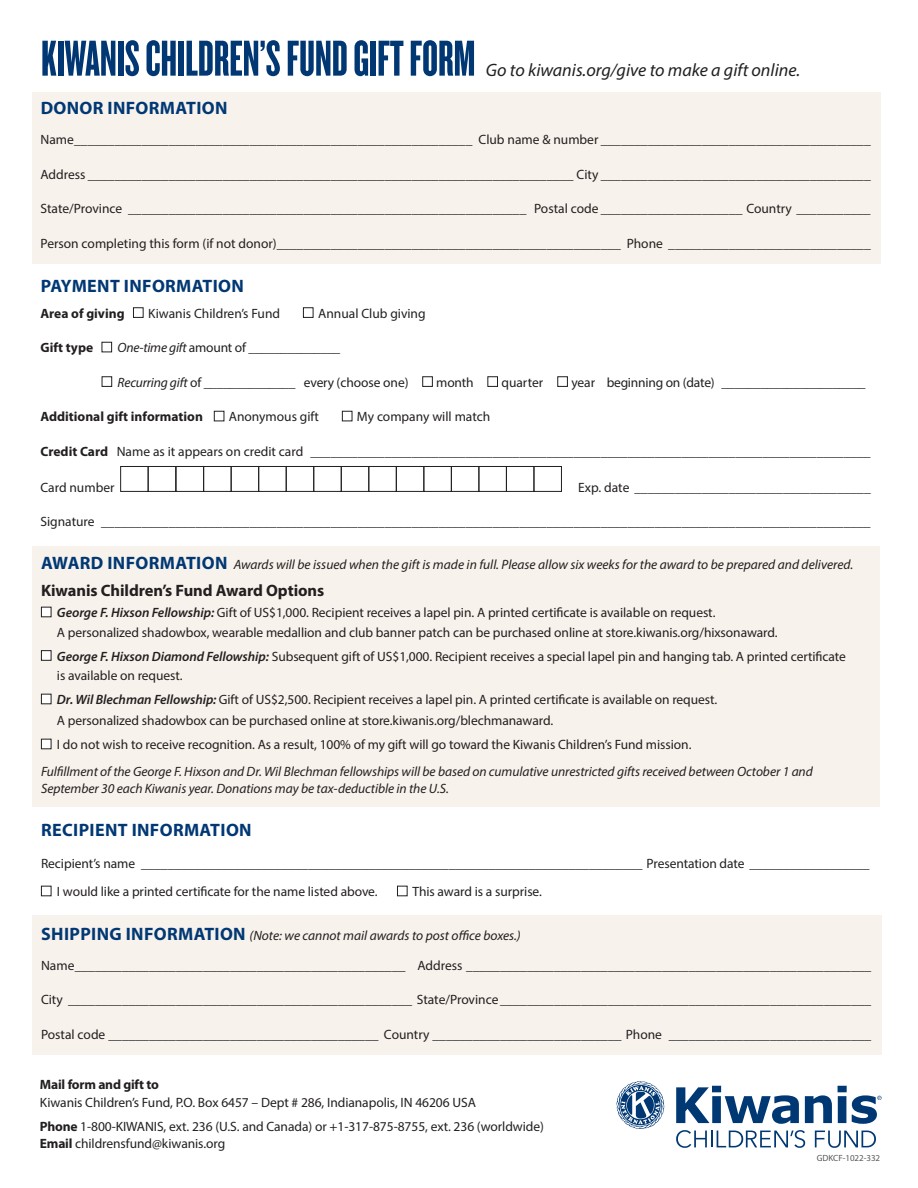
<style>
.page{position:relative;width:918px;height:1188px;background:#fff}
.page>*{position:absolute;margin:0;border:0;box-sizing:border-box;transform-origin:0 0}
.t1{font:52.5px "Knockout 67 Full Bantamwt";color:#013874}
.t2{font:700 18px "Myriad Pro";letter-spacing:.02em;color:#013874}
.t3{font:italic 18px "Myriad Pro";color:#231f20}
.t4{font:700 16.5px "Myriad Pro";letter-spacing:-.005em;color:#231f20}
.t5{font:13.5px/19.5px "Myriad Pro";letter-spacing:-.005em;color:#231f20}
.t6{font:italic 13.5px/27px "Myriad Pro";letter-spacing:-.005em;color:#231f20}
.t7{font:700 13.5px "Myriad Pro";color:#231f20}
.t8{font:9px "Myriad Pro";letter-spacing:-.005em;color:#57585a}
.s1{font-style:italic}
.s2{font-weight:700}
.s3{font-weight:700;font-style:normal;font-size:18px;color:#013874}
.s4{font-weight:600;font-style:italic}
.s5{font-style:normal}
</style>
<div class="page">
<div style="left:32px;top:93px;width:849px;height:171px;background:#f7f2eb"></div>
<div style="left:32px;top:546px;width:848px;height:261px;background:#f7f2eb"></div>
<div style="left:32px;top:916px;width:850px;height:139px;background:#f7f2eb"></div>
<div style="left:133px;top:307px;width:11px;height:11px;border:1px solid #231f20"></div>
<div style="left:303px;top:307px;width:10px;height:11px;border:1px solid #231f20"></div>
<div style="left:102px;top:342px;width:10px;height:10px;border:1px solid #231f20"></div>
<div style="left:102px;top:376px;width:10px;height:11px;border:1px solid #231f20"></div>
<div style="left:422px;top:376px;width:11px;height:11px;border:1px solid #231f20"></div>
<div style="left:487px;top:376px;width:11px;height:11px;border:1px solid #231f20"></div>
<div style="left:557px;top:376px;width:11px;height:11px;border:1px solid #231f20"></div>
<div style="left:214px;top:411px;width:10px;height:10px;border:1px solid #231f20"></div>
<div style="left:342px;top:411px;width:10px;height:10px;border:1px solid #231f20"></div>
<div style="left:120px;top:466px;width:28px;height:26px;border:1px solid #231f20"></div>
<div style="left:148px;top:466px;width:28px;height:26px;border:1px solid #231f20"></div>
<div style="left:176px;top:466px;width:28px;height:26px;border:1px solid #231f20"></div>
<div style="left:203px;top:466px;width:29px;height:26px;border:1px solid #231f20"></div>
<div style="left:231px;top:466px;width:28px;height:26px;border:1px solid #231f20"></div>
<div style="left:258px;top:466px;width:29px;height:26px;border:1px solid #231f20"></div>
<div style="left:286px;top:466px;width:28px;height:26px;border:1px solid #231f20"></div>
<div style="left:313px;top:466px;width:29px;height:26px;border:1px solid #231f20"></div>
<div style="left:341px;top:466px;width:28px;height:26px;border:1px solid #231f20"></div>
<div style="left:368px;top:466px;width:29px;height:26px;border:1px solid #231f20"></div>
<div style="left:396px;top:466px;width:28px;height:26px;border:1px solid #231f20"></div>
<div style="left:423px;top:466px;width:29px;height:26px;border:1px solid #231f20"></div>
<div style="left:451px;top:466px;width:28px;height:26px;border:1px solid #231f20"></div>
<div style="left:479px;top:466px;width:28px;height:26px;border:1px solid #231f20"></div>
<div style="left:506px;top:466px;width:28px;height:26px;border:1px solid #231f20"></div>
<div style="left:534px;top:466px;width:28px;height:26px;border:1px solid #231f20"></div>
<div style="left:41px;top:607px;width:10px;height:10px;background:#fff"></div>
<div style="left:41px;top:607px;width:10px;height:10px;border:1px solid #231f20"></div>
<div style="left:41px;top:651px;width:10px;height:9px;background:#fff"></div>
<div style="left:41px;top:650px;width:10px;height:11px;border:1px solid #231f20"></div>
<div style="left:41px;top:694px;width:10px;height:10px;background:#fff"></div>
<div style="left:41px;top:694px;width:10px;height:10px;border:1px solid #231f20"></div>
<div style="left:41px;top:739px;width:10px;height:10px;background:#fff"></div>
<div style="left:41px;top:739px;width:10px;height:10px;border:1px solid #231f20"></div>
<div style="left:41px;top:886px;width:10px;height:10px;border:1px solid #231f20"></div>
<div style="left:397px;top:886px;width:11px;height:10px;border:1px solid #231f20"></div>
<svg style="left:676px;top:1086px;width:123px;height:38px"></svg>
<svg style="left:805px;top:1095px;width:27px;height:28px"></svg>
<svg style="left:838px;top:1086px;width:44px;height:38px"></svg>
<svg style="left:616px;top:1081px;width:48px;height:48px"></svg>
<svg style="left:676px;top:1130px;width:129px;height:18px"></svg>
<svg style="left:815px;top:1131px;width:61px;height:17px"></svg>
<p class="t1" style="left:41px;top:27px;width:436px">KIWANIS CHILDREN’S FUND GIFT FORM</p>
<p class="t3" style="left:486px;top:59px;width:316px">Go to kiwanis.org/give to make a gift online.</p>
<p class="t2" style="left:41px;top:97px;width:188px">DONOR INFORMATION</p>
<p class="t5" style="left:40px;top:130px;width:832px">Name___________________________________________________________ Club name &amp; number ________________________________________</p>
<p class="t5" style="left:40px;top:164px;width:832px">Address ________________________________________________________________________ City ________________________________________</p>
<p class="t5" style="left:40px;top:199px;width:832px">State/Province ___________________________________________________________ Postal code _____________________ Country ___________</p>
<p class="t5" style="left:40px;top:233px;width:832px">Person completing this form (if not donor)___________________________________________________ Phone ______________________________</p>
<p class="t2" style="left:41px;top:274px;width:205px">PAYMENT INFORMATION</p>
<p class="t7" style="left:40px;top:304px;width:86px">Area of giving</p>
<p class="t5" style="left:148px;top:303px;width:133px">Kiwanis Children’s Fund</p>
<p class="t5" style="left:318px;top:303px;width:109px">Annual Club giving</p>
<p class="t7" style="left:41px;top:339px;width:54px">Gift type</p>
<p class="t5" style="left:118px;top:338px;width:224px"><span class="s1">One-time gift</span> amount of ______________</p>
<p class="t5" style="left:118px;top:372px;width:292px"><span class="s1">Recurring gift</span> of ______________ every (choose one)</p>
<p class="t5" style="left:436px;top:372px;width:39px">month</p>
<p class="t5" style="left:501px;top:372px;width:43px">quarter</p>
<p class="t5" style="left:571px;top:372px;width:296px">year beginning on (date) ______________________</p>
<p class="t7" style="left:40px;top:408px;width:164px">Additional gift information</p>
<p class="t5" style="left:229px;top:407px;width:92px">Anonymous gift</p>
<p class="t5" style="left:357px;top:407px;width:135px">My company will match</p>
<p class="t5" style="left:41px;top:441px;width:832px"><span class="s2">Credit Card</span> Name as it appears on credit card ___________________________________________________________________________________</p>
<p class="t5" style="left:40px;top:477px;width:76px">Card number</p>
<p class="t5" style="left:578px;top:477px;width:294px">Exp. date ___________________________________</p>
<p class="t5" style="left:40px;top:512px;width:832px">Signature __________________________________________________________________________________________________________________</p>
<p class="t6" style="left:41px;top:551px;width:814px"><span class="s3">AWARD INFORMATION</span> Awards will be issued when the gift is made in full. Please allow six weeks for the award to be prepared and delivered.</p>
<p class="t4" style="left:41px;top:580px;width:285px">Kiwanis Children’s Fund Award Options</p>
<p class="t5" style="left:57px;top:603px;width:722px"><span class="s4">George F. Hixson Fellowship:</span> Gift of US$1,000. Recipient receives a lapel pin. A printed certificate is available on request.<br>A personalized shadowbox, wearable medallion and club banner patch can be purchased online at store.kiwanis.org/hixsonaward.</p>
<p class="t5" style="left:57px;top:646px;width:791px"><span class="s4">George F. Hixson Diamond Fellowship:</span> Subsequent gift of US$1,000. Recipient receives a special lapel pin and hanging tab. A printed certificate is available on request.</p>
<p class="t5" style="left:57px;top:689px;width:662px;line-height:21px"><span class="s4">Dr. Wil Blechman Fellowship:</span> Gift of US$2,500. Recipient receives a lapel pin. A printed certificate is available on request.<br>A personalized shadowbox can be purchased online at store.kiwanis.org/blechmanaward.</p>
<p class="t6" style="left:41px;top:731px;width:773px;text-indent:16px"><span class="s5">I do not wish to receive recognition. As a result, 100% of my gift will go toward the Kiwanis Children’s Fund mission.<br></span>Fulfillment of the George F. Hixson and Dr. Wil Blechman fellowships will be based on cumulative unrestricted gifts received between October 1 and</p>
<p class="t6" style="left:41px;top:774px;width:409px">September 30 each Kiwanis year. Donations may be tax-deductible in the U.S.</p>
<p class="t2" style="left:41px;top:818px;width:212px">RECIPIENT INFORMATION</p>
<p class="t5" style="left:41px;top:853px;width:830px">Recipient’s name ___________________________________________________________________________ Presentation date __________________</p>
<p class="t5" style="left:57px;top:882px;width:322px">I would like a printed certificate for the name listed above.</p>
<p class="t5" style="left:413px;top:882px;width:131px">This award is a surprise.</p>
<p class="t6" style="left:41px;top:921px;width:481px"><span class="s3">SHIPPING INFORMATION</span> (Note: we cannot mail awards to post office boxes.)</p>
<p class="t5" style="left:41px;top:955px;width:832px">Name_________________________________________________ Address ____________________________________________________________</p>
<p class="t5" style="left:41px;top:990px;width:832px">City ___________________________________________________ State/Province_______________________________________________________</p>
<p class="t5" style="left:41px;top:1024px;width:832px">Postal code ________________________________________ Country ____________________________ Phone ______________________________</p>
<p class="t5" style="left:40px;top:1075px;width:437px;line-height:18px"><span class="s2">Mail form and gift to<br></span>Kiwanis Children’s Fund, P.O. Box 6457 – Dept # 286, Indianapolis, IN 46206 USA</p>
<p class="t5" style="left:40px;top:1117px;width:505px"><span class="s2">Phone</span> 1-800-KIWANIS, ext. 236 (U.S. and Canada) or +1-317-875-8755, ext. 236 (worldwide)</p>
<p class="t5" style="left:40px;top:1133px;width:187px"><span class="s2">Email</span> childrensfund@kiwanis.org</p>
<p class="t8" style="left:817px;top:1152px;width:65px">GDKCF-1022-332</p>
</div>
